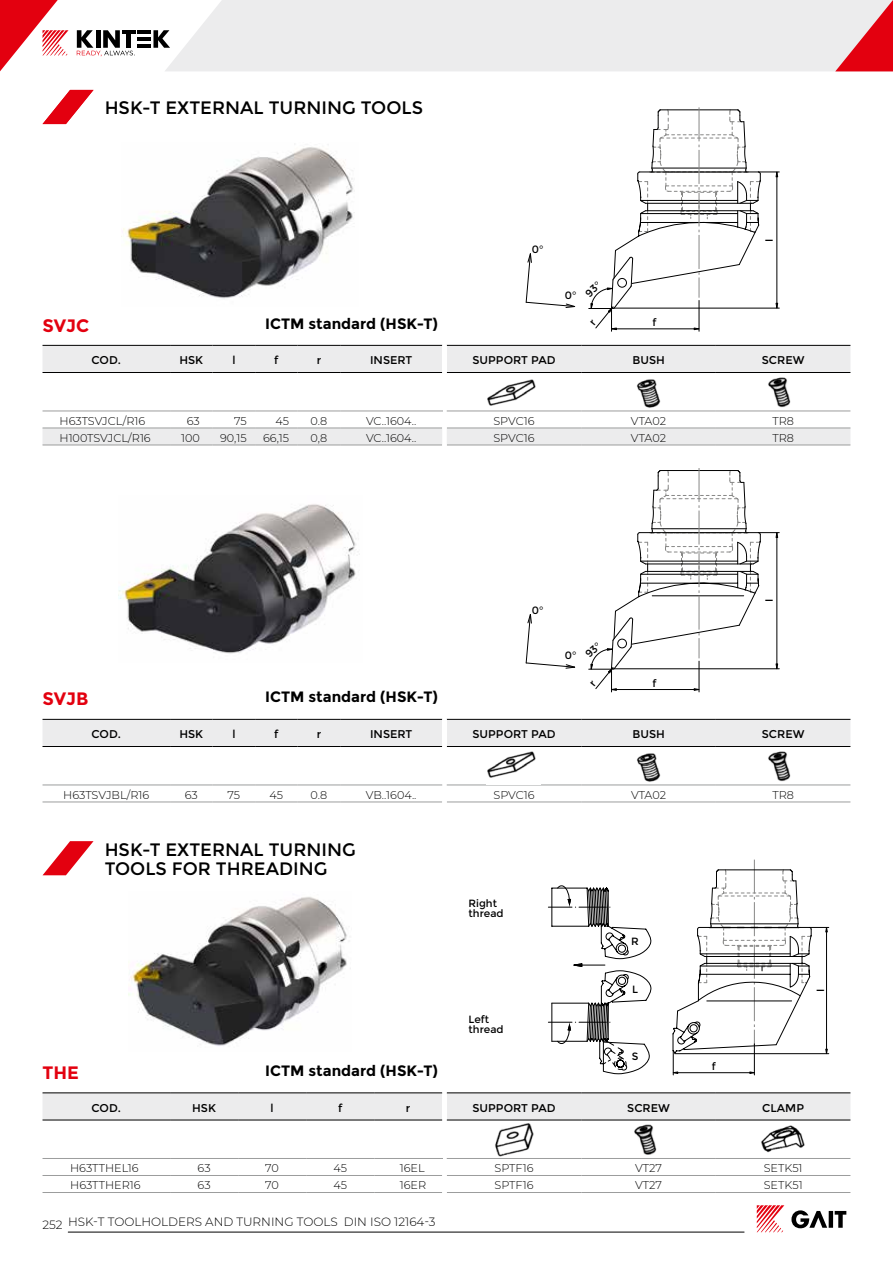
<style>
.page{position:relative;width:893px;height:1263px;background:#fff}
.page>*{position:absolute;margin:0;border:0;box-sizing:border-box;transform-origin:0 0}
.t1{font:18px/19.5px "Montserrat";color:#000}
.t2{font:700 18px "Montserrat";letter-spacing:-.005em;color:#e3000f}
.t3{font:700 15px "Montserrat";color:#000}
.t4{font:300 12px "Montserrat";color:#000}
.t5{font:300 11.25px "Montserrat";color:#000}
.t6{font:11.25px "Montserrat";color:#000}
.t7{font:10.5px/10.5px "Montserrat";color:#000}
</style>
<div class="page">
<div style="left:165px;top:0;width:670px;height:71px;background:#ececed"></div>
<hr style="left:138px;top:30px;width:13px;height:4px;background:#000">
<hr style="left:138px;top:44px;width:13px;height:4px;background:#000">
<hr style="left:138px;top:37px;width:13px;height:4px;background:#000">
<svg style="left:153px;top:30px;width:17px;height:18px"></svg>
<svg style="left:835px;top:0;width:58px;height:71px;background:#e7777f"></svg>
<hr style="left:68px;top:1232px;width:676px;height:1px;background:#000">
<hr style="left:829px;top:1211px;width:4px;height:17px;background:#000">
<svg style="left:835px;top:1211px;width:11px;height:17px"></svg>
<svg style="left:791px;top:1210px;width:36px;height:18px"></svg>
<svg style="left:757px;top:1205px;width:27px;height:27px"></svg>
<img style="left:123px;top:147px;width:232px;height:152px">
<img style="left:118px;top:504px;width:242px;height:150px">
<img style="left:129px;top:897px;width:222px;height:149px">
<svg style="left:0;top:0;width:135px;height:124px"></svg>
<svg style="left:43px;top:841px;width:51px;height:34px"></svg>
<svg style="left:525px;top:253px;width:50px;height:55px"></svg>
<svg style="left:525px;top:614px;width:50px;height:55px"></svg>
<svg style="left:548px;top:885px;width:104px;height:189px"></svg>
<svg style="left:672px;top:860px;width:157px;height:215px"></svg>
<svg style="left:43px;top:1092px;width:807px;height:101px"></svg>
<svg style="left:43px;top:719px;width:807px;height:84px"></svg>
<svg style="left:43px;top:345px;width:807px;height:101px"></svg>
<svg style="left:588px;top:107px;width:191px;height:224px"></svg>
<svg style="left:588px;top:468px;width:191px;height:224px"></svg>
<h1 class="t1" style="left:105px;top:98px;width:320px">HSK-T EXTERNAL TURNING TOOLS</h1>
<h1 class="t2" style="left:43px;top:314px;width:48px">SVJC</h1>
<h2 class="t3" style="left:265px;top:314px;width:174px">ICTM standard (HSK-T)</h2>
<p class="t7" style="left:532px;top:244px;width:13px">0°</p>
<p class="t7" style="left:565px;top:290px;width:13px">0°</p>
<p class="t7" style="left:653px;top:317px;width:6px">f</p>
<p class="t7" style="left:764px;top:242px;width:5px;rotate:-90deg">I</p>
<p class="t6" style="left:92px;top:354px;width:31px">COD.</p>
<p class="t6" style="left:179px;top:354px;width:25px">HSK</p>
<p class="t6" style="left:232px;top:354px;width:5px">l</p>
<p class="t6" style="left:274px;top:354px;width:6px">f</p>
<p class="t6" style="left:317px;top:354px;width:6px">r</p>
<p class="t6" style="left:370px;top:354px;width:44px">INSERT</p>
<p class="t6" style="left:473px;top:354px;width:84px">SUPPORT PAD</p>
<p class="t6" style="left:632px;top:354px;width:34px">BUSH</p>
<p class="t6" style="left:762px;top:354px;width:44px">SCREW</p>
<p class="t5" style="left:60px;top:413px;width:87px">H63TSVJCL/R16</p>
<p class="t5" style="left:187px;top:413px;width:15px">63</p>
<p class="t5" style="left:234px;top:413px;width:14px">75</p>
<p class="t5" style="left:276px;top:413px;width:15px">45</p>
<p class="t5" style="left:311px;top:413px;width:18px">0.8</p>
<p class="t5" style="left:366px;top:413px;width:52px">VC..1604..</p>
<p class="t5" style="left:493px;top:413px;width:43px">SPVC16</p>
<p class="t5" style="left:631px;top:413px;width:37px">VTA02</p>
<p class="t5" style="left:772px;top:413px;width:23px">TR8</p>
<p class="t5" style="left:60px;top:430px;width:93px">H100TSVJCL/R16</p>
<p class="t5" style="left:181px;top:430px;width:20px">100</p>
<p class="t5" style="left:220px;top:430px;width:28px">90,15</p>
<p class="t5" style="left:263px;top:430px;width:28px">66,15</p>
<p class="t5" style="left:311px;top:430px;width:18px">0,8</p>
<p class="t5" style="left:366px;top:430px;width:52px">VC..1604..</p>
<p class="t5" style="left:493px;top:430px;width:43px">SPVC16</p>
<p class="t5" style="left:631px;top:430px;width:37px">VTA02</p>
<p class="t5" style="left:772px;top:430px;width:23px">TR8</p>
<h1 class="t2" style="left:43px;top:688px;width:47px">SVJB</h1>
<h2 class="t3" style="left:265px;top:688px;width:174px">ICTM standard (HSK-T)</h2>
<p class="t7" style="left:532px;top:605px;width:13px">0°</p>
<p class="t7" style="left:565px;top:650px;width:13px">0°</p>
<p class="t7" style="left:653px;top:678px;width:6px">f</p>
<p class="t7" style="left:764px;top:602px;width:5px;rotate:-90deg">I</p>
<p class="t6" style="left:92px;top:728px;width:31px">COD.</p>
<p class="t6" style="left:179px;top:728px;width:25px">HSK</p>
<p class="t6" style="left:232px;top:728px;width:5px">l</p>
<p class="t6" style="left:274px;top:728px;width:6px">f</p>
<p class="t6" style="left:317px;top:728px;width:6px">r</p>
<p class="t6" style="left:370px;top:728px;width:44px">INSERT</p>
<p class="t6" style="left:473px;top:728px;width:84px">SUPPORT PAD</p>
<p class="t6" style="left:632px;top:728px;width:34px">BUSH</p>
<p class="t6" style="left:762px;top:728px;width:44px">SCREW</p>
<p class="t5" style="left:63px;top:787px;width:88px">H63TSVJBL/R16</p>
<p class="t5" style="left:185px;top:787px;width:15px">63</p>
<p class="t5" style="left:228px;top:787px;width:14px">75</p>
<p class="t5" style="left:270px;top:787px;width:15px">45</p>
<p class="t5" style="left:311px;top:787px;width:18px">0.8</p>
<p class="t5" style="left:366px;top:787px;width:52px">VB..1604..</p>
<p class="t5" style="left:493px;top:787px;width:43px">SPVC16</p>
<p class="t5" style="left:631px;top:787px;width:37px">VTA02</p>
<p class="t5" style="left:772px;top:787px;width:23px">TR8</p>
<h1 class="t1" style="left:105px;top:840px;width:253px">HSK-T EXTERNAL TURNING<br>TOOLS FOR THREADING</h1>
<p class="t7" style="left:468px;top:898px;width:37px">Right thread</p>
<p class="t7" style="left:631px;top:936px;width:9px">R</p>
<h1 class="t2" style="left:43px;top:1062px;width:38px">THE</h1>
<h2 class="t3" style="left:265px;top:1062px;width:174px">ICTM standard (HSK-T)</h2>
<p class="t7" style="left:468px;top:1014px;width:37px">Left thread</p>
<p class="t7" style="left:632px;top:984px;width:7px">L</p>
<p class="t7" style="left:632px;top:1051px;width:8px">S</p>
<p class="t7" style="left:712px;top:1061px;width:6px">f</p>
<p class="t6" style="left:92px;top:1101px;width:31px">COD.</p>
<p class="t6" style="left:192px;top:1101px;width:25px">HSK</p>
<p class="t6" style="left:271px;top:1101px;width:5px">l</p>
<p class="t6" style="left:338px;top:1101px;width:6px">f</p>
<p class="t6" style="left:406px;top:1101px;width:6px">r</p>
<p class="t6" style="left:473px;top:1101px;width:84px">SUPPORT PAD</p>
<p class="t6" style="left:627px;top:1101px;width:44px">SCREW</p>
<p class="t6" style="left:762px;top:1101px;width:43px">CLAMP</p>
<p class="t7" style="left:815px;top:992px;width:5px;rotate:-90deg">I</p>
<p class="t5" style="left:70px;top:1161px;width:70px">H63TTHEL16</p>
<p class="t5" style="left:198px;top:1161px;width:15px">63</p>
<p class="t5" style="left:265px;top:1161px;width:15px">70</p>
<p class="t5" style="left:333px;top:1161px;width:15px">45</p>
<p class="t5" style="left:400px;top:1161px;width:26px">16EL</p>
<p class="t5" style="left:495px;top:1161px;width:40px">SPTF16</p>
<p class="t5" style="left:635px;top:1161px;width:28px">VT27</p>
<p class="t5" style="left:764px;top:1161px;width:40px">SETK51</p>
<p class="t5" style="left:70px;top:1178px;width:72px">H63TTHER16</p>
<p class="t5" style="left:198px;top:1178px;width:15px">63</p>
<p class="t5" style="left:265px;top:1178px;width:15px">70</p>
<p class="t5" style="left:333px;top:1178px;width:15px">45</p>
<p class="t5" style="left:400px;top:1178px;width:28px">16ER</p>
<p class="t5" style="left:495px;top:1178px;width:40px">SPTF16</p>
<p class="t5" style="left:635px;top:1178px;width:28px">VT27</p>
<p class="t5" style="left:764px;top:1178px;width:40px">SETK51</p>
<p class="t4" style="left:68px;top:1214px;width:369px">HSK-T TOOLHOLDERS AND TURNING TOOLS DIN ISO 12164-3</p>
<p class="t4" style="left:43px;top:1216px;width:22px">252</p>
</div>
